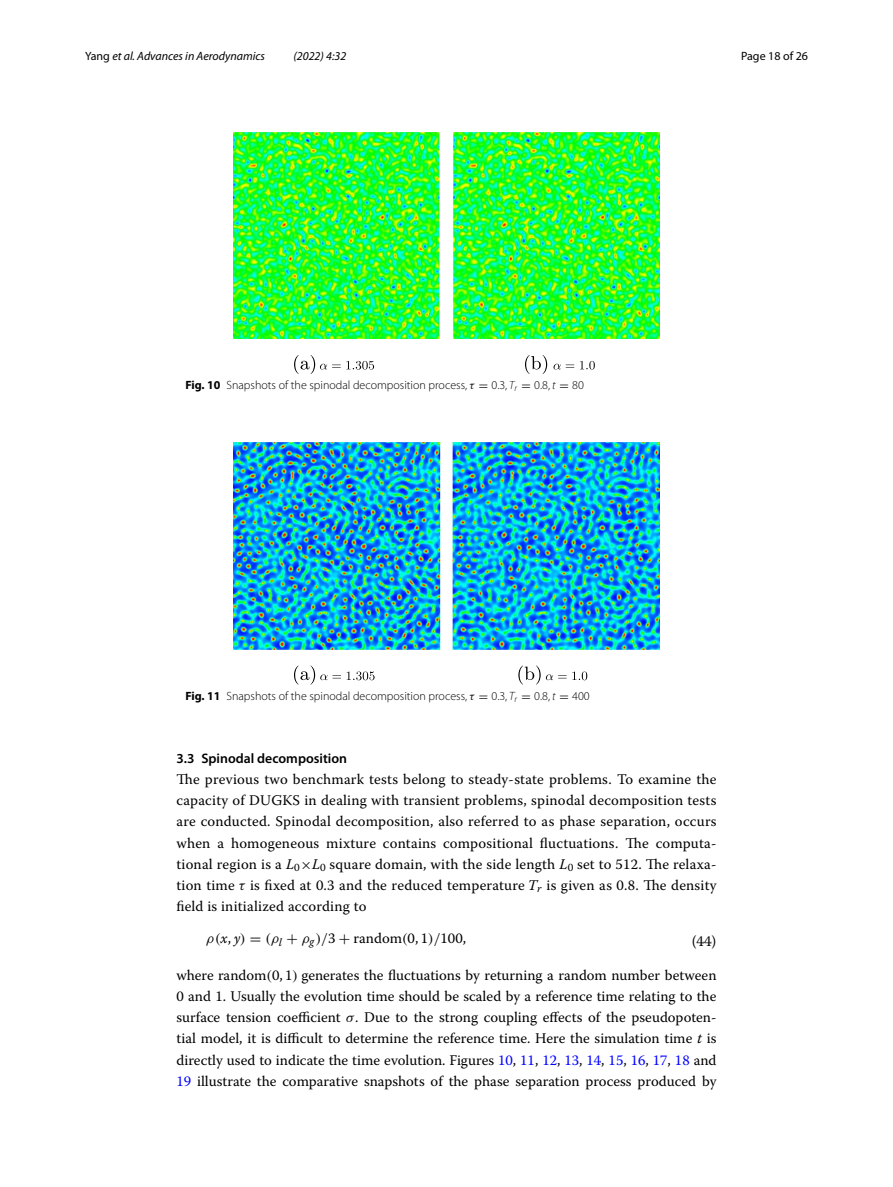
<style>
.page{position:relative;width:893px;height:1187px;background:#fff}
.page>*{position:absolute;margin:0;border:0;box-sizing:border-box;transform-origin:0 0}
.t1{font:15px "Warnock Pro";color:#000}
.t2{font:14.7px/21.3px "Warnock Pro";letter-spacing:.005em;color:#000;text-align:justify}
.t3{font:14.7px "Warnock Pro Regular 101";color:#000}
.t4{font:600 13.8px "Myriad Pro";color:#000}
.t5{font:300 12px "Myriad Pro";color:#000}
.t6{font:italic 12px "Myriad Pro";color:#000}
.t7{font:12px "Myriad Pro";color:#000}
.s1{font-style:normal}
.s2{font-weight:700}
.s3{font-family:"MTMI140";font-weight:400}
.s4{font-family:"MTSYN107";font-weight:400}
.s5{font-family:"Myriad Pro Light 16";font-weight:400}
.s6{font-family:"Myriad Pro Light It 15";font-weight:400}
.s7{font-family:"MTSYN108";font-weight:400}
.s8{font-family:"Myriad Pro Light 17";font-weight:400}
.s9{font-family:"Myriad Pro Light It 16";font-weight:400}
.s10{font-family:"MTSYN109";font-weight:400}
.s11{font-family:"Myriad Pro Light 18";font-weight:400}
.s12{font-family:"MTMI141";font-weight:400}
.s13{font-family:"MTSYN110";font-weight:400}
.s14{font-family:"Myriad Pro Light 19";font-weight:400}
.s15{font-family:"Myriad Pro Light It 17";font-weight:400}
.s16{font-family:"MTSYN111";font-weight:400}
.s17{font-family:"Myriad Pro Light 20";font-weight:400}
.s18{font-family:"Myriad Pro Light It 18";font-weight:400}
.s19{font-family:"MTSYN112";font-weight:400}
.s20{font-family:"Myriad Pro Light 21";font-weight:400}
.s21{font-family:"Warnock Pro It 132"}
.s22{font-family:"MTSYN113"}
.s23{font-family:"Warnock Pro It 133"}
.s24{font-family:"MTMI142"}
.s25{font-family:"Warnock Pro It 130"}
.s26{font-family:"MTMI139"}
.s27{font-family:"Warnock Pro It 131"}
.s28{font-family:"MTSYN106"}
.s29{font-family:"Warnock Pro Regular 100"}
.s30{font-family:"MTMI137"}
.s31{font-family:"MTMI138"}
.s32{font-style:italic}
.s33{color:#00f}
</style>
<div class="page">
<img style="left:234px;top:133px;width:425px;height:205px">
<svg style="left:294px;top:355px;width:80px;height:19px"></svg>
<svg style="left:525px;top:355px;width:22px;height:19px"></svg>
<svg style="left:553px;top:361px;width:42px;height:8px"></svg>
<img style="left:234px;top:443px;width:425px;height:206px">
<svg style="left:294px;top:665px;width:81px;height:19px"></svg>
<svg style="left:518px;top:665px;width:69px;height:19px"></svg>
<p class="t6" style="left:85px;top:48px;width:182px"><span class="s1">Yang</span> et al. Advances in Aerodynamics</p>
<p class="t6" style="left:294px;top:48px;width:54px">(2022) 4:32</p>
<p class="t7" style="left:741px;top:48px;width:68px">Page 18 of 26</p>
<p class="t5" style="left:185px;top:378px;width:400px"><span class="s2">Fig. 10</span> Snapshots of the spinodal decomposition process, <span class="s3">τ</span> <span class="s4">=</span> <span class="s5">0.3</span>, <span class="s6">T</span><sub>r</sub> <span class="s7">=</span> <span class="s8">0.8</span>, <span class="s9">t</span> <span class="s10">=</span> <span class="s11">80</span></p>
<p class="t5" style="left:185px;top:689px;width:406px"><span class="s2">Fig. 11</span> Snapshots of the spinodal decomposition process, <span class="s12">τ</span> <span class="s13">=</span> <span class="s14">0.3</span>, <span class="s15">T</span><sub>r</sub> <span class="s16">=</span> <span class="s17">0.8</span>, <span class="s18">t</span> <span class="s19">=</span> <span class="s20">400</span></p>
<p class="t4" style="left:176px;top:749px;width:172px">3.3 Spinodal decomposition</p>
<p class="t2" style="left:176px;top:768px;width:542px">The previous two benchmark tests belong to steady-state problems. To examine the capacity of DUGKS in dealing with transient problems, spinodal decomposition tests are conducted. Spinodal decomposition, also referred to as phase separation, occurs when a homogeneous mixture contains compositional fluctuations. The computa&shy;tional region is a <span class="s21">L</span><sub>0</sub><span class="s22">×</span><span class="s21">L</span><sub>0</sub> square domain, with the side length <span class="s23">L</span><sub>0</sub> set to 512. The relaxa&shy;tion time <span class="s24">τ</span> is fixed at 0.3 and the reduced temperature <span class="s25">T</span><sub>r</sub> is given as 0.8. The density field is initialized according to</p>
<p class="t3" style="left:206px;top:932px;width:262px"><span class="s26">ρ(</span><span class="s27">x</span>, <span class="s27">y</span><span class="s26">)</span> <span class="s28">=</span> <span class="s26">(ρ</span><sub>l</sub> <span class="s28">+</span> <span class="s26">ρ</span><sub>g</sub> <span class="s26">)/</span>3 <span class="s28">+</span> random<span class="s26">(</span>0, 1<span class="s26">)/</span>100,</p>
<p class="t1" style="left:692px;top:931px;width:26px">(44)</p>
<p class="t2" style="left:176px;top:963px;width:542px">where <span class="s29">random</span><span class="s30">(</span><span class="s29">0, 1</span><span class="s30">)</span> generates the fluctuations by returning a random number between 0 and 1. Usually the evolution time should be scaled by a reference time relating to the surface tension coefficient <span class="s31">σ</span>. Due to the strong coupling effects of the pseudopoten&shy;tial model, it is difficult to determine the reference time. Here the simulation time <span class="s32">t</span> is directly used to indicate the time evolution. Figures <span class="s33">10</span>, <span class="s33">11</span>, <span class="s33">12</span>, <span class="s33">13</span>, <span class="s33">14</span>, <span class="s33">15</span>, <span class="s33">16</span>, <span class="s33">17</span>, <span class="s33">18</span> and <span class="s33">19</span> illustrate the comparative snapshots of the phase separation process produced by</p>
</div>
